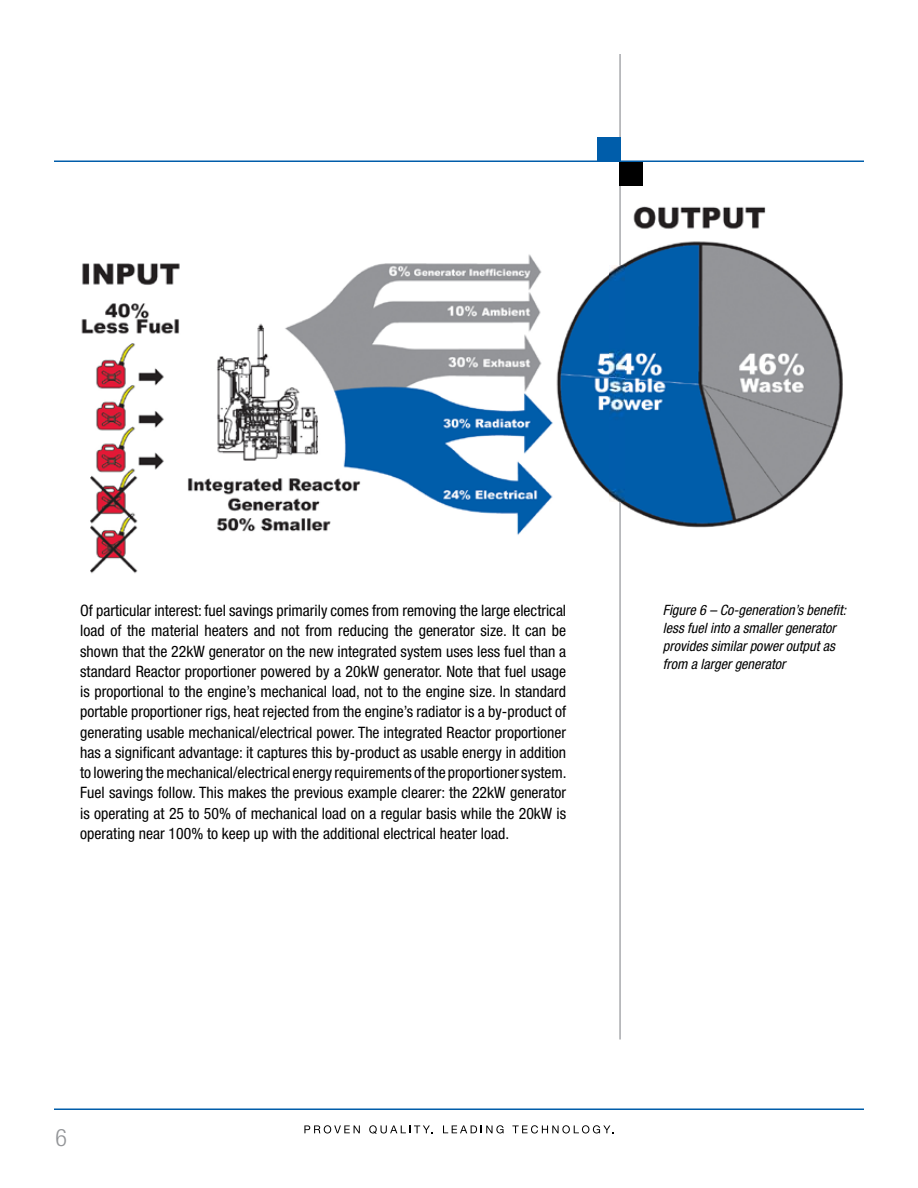
<style>
.page{position:relative;width:918px;height:1188px;background:#fff}
.page>*{position:absolute;margin:0;border:0;box-sizing:border-box;transform-origin:0 0}
.t1{font:300 condensed 24px "Helvetica Neue LT Std";color:#939598}
.t2{font:condensed 15.75px/20.2px "Helvetica Neue LT Std";color:#000;text-align:justify}
.t3{font:italic condensed 14.25px/18px "Helvetica Neue LT Std";color:#000}
</style>
<div class="page">
<img style="left:81px;top:141px;width:762px;height:433px">
<hr style="left:619px;top:54px;width:2px;height:986px;background:#a7a9ac">
<hr style="left:54px;top:160px;width:810px;height:2px;background:#005daa">
<div style="left:619px;top:162px;width:24px;height:23px;background:#000"></div>
<div style="left:598px;top:137px;width:23px;height:24px;background:#005daa"></div>
<svg style="left:304px;top:1125px;width:56px;height:9px"></svg>
<svg style="left:369px;top:1125px;width:64px;height:9px"></svg>
<svg style="left:443px;top:1125px;width:61px;height:9px"></svg>
<svg style="left:512px;top:1125px;width:102px;height:9px"></svg>
<hr style="left:54px;top:1108px;width:810px;height:2px;background:#005daa">
<img style="left:609px;top:266px;width:15px;height:236px">
<p class="t2" style="left:80px;top:600px;width:488px">Of particular interest: fuel savings primarily comes from removing the large electrical load of the material heaters and not from reducing the generator size. It can be shown that the 22kW generator on the new integrated system uses less fuel than a standard Reactor proportioner powered by a 20kW generator. Note that fuel usage is proportional to the engine’s mechanical load, not to the engine size. In standard portable proportioner rigs, heat rejected from the engine’s radiator is a by-product of generating usable mechanical/electrical power. The integrated Reactor proportioner has a significant advantage: it captures this by-product as usable energy in addition to lowering the mechanical/electrical energy requirements of the proportioner system.<br>Fuel savings follow. This makes the previous example clearer: the 22kW generator is operating at 25 to 50% of mechanical load on a regular basis while the 20kW is operating near 100% to keep up with the additional electrical heater load.</p>
<p class="t3" style="left:663px;top:601px;width:185px">Figure 6 – Co-generation’s benefit: less fuel into a smaller generator provides similar power output as from a larger generator</p>
<h1 class="t1" style="left:56px;top:1124px;width:13px">6</h1>
</div>
